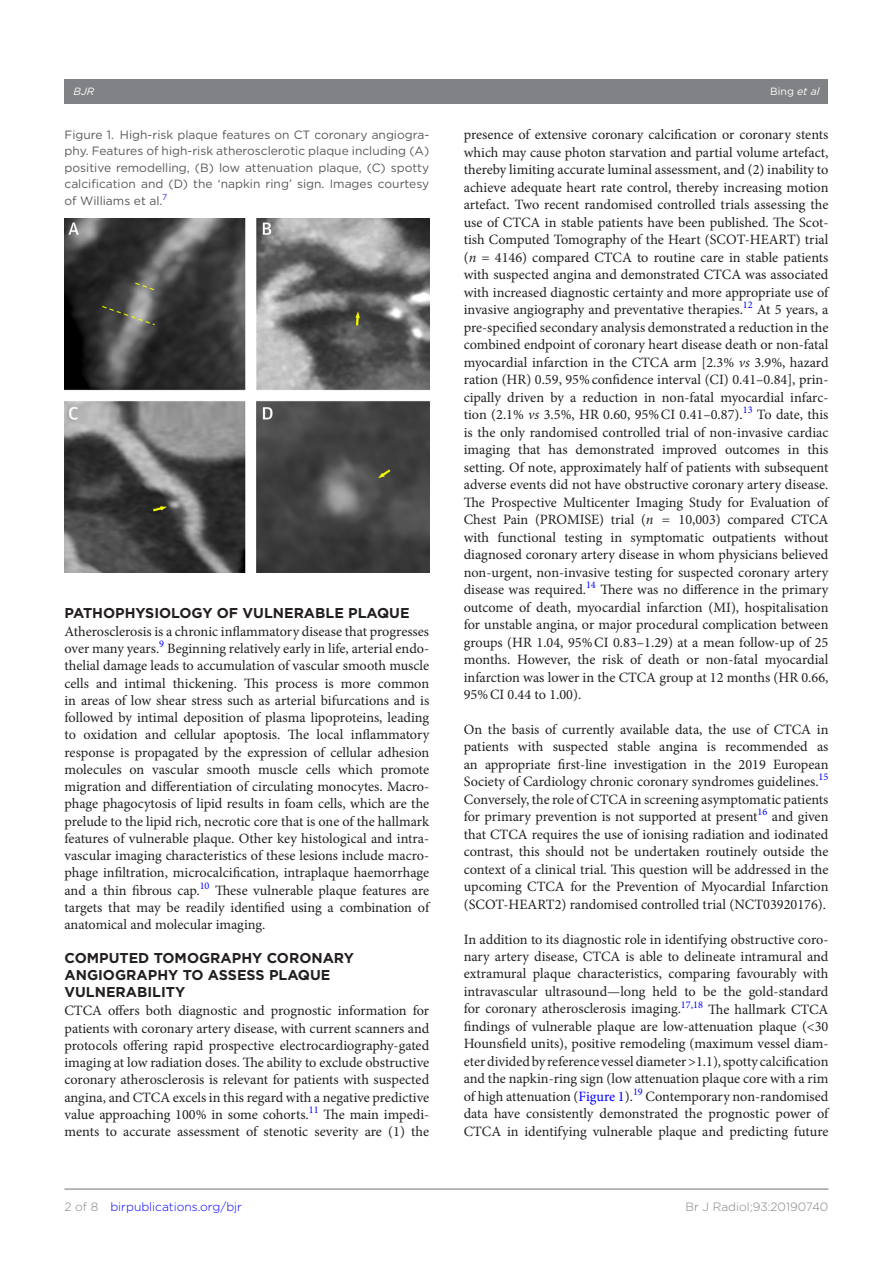
<style>
.page{position:relative;width:893px;height:1263px;background:#fff}
.page>*{position:absolute;margin:0;border:0;box-sizing:border-box;transform-origin:0 0}
.t1{font:14.25px/17.5px "Minion Pro";color:#231f20;text-align:justify}
.t2{font:700 14.25px/17.2px "Gotham";color:#231f20}
.t3{font:12px/16.5px "Gotham";color:#57585a;text-align:justify}
.t4{font:300 12px "Gotham";color:#00f}
.t5{font:300 12px "Gotham";color:#808285}
.t6{font:10.5px "Gotham";color:#fff}
.t7{font:italic 10.5px "Gotham";color:#fff}
.s1{font-style:italic}
.s2{color:#00f}
.s3{color:#808285}
</style>
<div class="page">
<hr style="left:64px;top:1188px;width:764px;height:2px;background:#808285">
<div style="left:64px;top:79px;width:764px;height:24px;background:#808285"></div>
<img style="left:64px;top:219px;width:365px;height:354px">
<p class="t7" style="left:74px;top:85px;width:22px">BJR</p>
<p class="t6" style="left:770px;top:85px;width:51px">Bing <span class="s1">et al</span></p>
<p class="t3" style="left:64px;top:126px;width:366px">Figure 1. High-risk plaque features on CT coronary angiogra&shy;phy. Features of high-risk atherosclerotic plaque including (A) positive remodelling, (B) low attenuation plaque, (C) spotty calcification and (D) the ‘napkin ring’ sign. Images courtesy of Williams et al.<sup>7</sup></p>
<p class="t2" style="left:64px;top:604px;width:347px">PATHOPHYSIOLOGY OF VULNERABLE PLAQUE</p>
<p class="t1" style="left:64px;top:623px;width:366px">Atherosclerosis is a chronic inflammatory disease that progresses over many years.<sup>9</sup> Beginning relatively early in life, arterial endo&shy;thelial damage leads to accumulation of vascular smooth muscle cells and intimal thickening. This process is more common in areas of low shear stress such as arterial bifurcations and is followed by intimal deposition of plasma lipoproteins, leading to oxidation and cellular apoptosis. The local inflammatory response is propagated by the expression of cellular adhesion molecules on vascular smooth muscle cells which promote migration and differentiation of circulating monocytes. Macro&shy;phage phagocytosis of lipid results in foam cells, which are the prelude to the lipid rich, necrotic core that is one of the hallmark features of vulnerable plaque. Other key histological and intra&shy;vascular imaging characteristics of these lesions include macro&shy;phage infiltration, microcalcification, intraplaque haemorrhage and a thin fibrous cap.<sup>10</sup> These vulnerable plaque features are targets that may be readily identified using a combination of anatomical and molecular imaging.</p>
<p class="t2" style="left:65px;top:949px;width:291px">COMPUTED TOMOGRAPHY CORONARY<br>ANGI OGRAPHY TO ASSESS PLAQUE<br>VULNERABI LITY</p>
<p class="t1" style="left:65px;top:1002px;width:366px">CTCA offers both diagnostic and prognostic information for patients with coronary artery disease, with current scanners and protocols offering rapid prospective electrocardiography-gated imaging at low radiation doses. The ability to exclude obstructive coronary atherosclerosis is relevant for patients with suspected angina, and CTCA excels in this regard with a negative predictive value approaching 100% in some cohorts.<sup>11</sup> The main impedi&shy;ments to accurate assessment of stenotic severity are (1) the</p>
<p class="t1" style="left:464px;top:126px;width:366px">presence of extensive coronary calcification or coronary stents which may cause photon starvation and partial volume artefact, thereby limiting accurate luminal assessment, and (2) inability to achieve adequate heart rate control, thereby increasing motion artefact. Two recent randomised controlled trials assessing the use of CTCA in stable patients have been published. The Scot&shy;tish Computed Tomography of the Heart (SCOT-HEART) trial (<span class="s1">n</span> = 4146) compared CTCA to routine care in stable patients with suspected angina and demonstrated CTCA was associated with increased diagnostic certainty and more appropriate use of invasive angiography and preventative therapies.<sup>12</sup> At 5 years, a pre-specified secondary analysis demonstrated a reduction in the combined endpoint of coronary heart disease death or non-fatal myocardial infarction in the CTCA arm [2.3% <span class="s1">vs</span> 3.9%, hazard ration (HR) 0.59, 95%confidence interval (CI) 0.41–0.84], prin&shy;cipally driven by a reduction in non-fatal myocardial infarc&shy;tion (2.1% <span class="s1">vs</span> 3.5%, HR 0.60, 95%CI 0.41–0.87).<sup>13</sup> To date, this is the only randomised controlled trial of non-invasive cardiac imaging that has demonstrated improved outcomes in this setting. Of note, approximately half of patients with subsequent adverse events did not have obstructive coronary artery disease.<br>The Prospective Multicenter Imaging Study for Evaluation of Chest Pain (PROMISE) trial (<span class="s1">n</span> = 10,003) compared CTCA with functional testing in symptomatic outpatients without diagnosed coronary artery disease in whom physicians believed non-urgent, non-invasive testing for suspected coronary artery disease was required.<sup>14</sup> There was no difference in the primary outcome of death, myocardial infarction (MI), hospitalisation for unstable angina, or major procedural complication between groups (HR 1.04, 95%CI 0.83–1.29) at a mean follow-up of 25 months. However, the risk of death or non-fatal myocardial infarction was lower in the CTCA group at 12 months (HR 0.66, 95%CI 0.44 to 1.00).</p>
<p class="t1" style="left:464px;top:720px;width:366px">On the basis of currently available data, the use of CTCA in patients with suspected stable angina is recommended as an appropriate first-line investigation in the 2019 European Society of Cardiology chronic coronary syndromes guidelines.<sup>15<br></sup>Conversely, the role of CTCA in screening asymptomatic patients for primary prevention is not supported at present<sup>16</sup> and given that CTCA requires the use of ionising radiation and iodinated contrast, this should not be undertaken routinely outside the context of a clinical trial. This question will be addressed in the upcoming CTCA for the Prevention of Myocardial Infarction (SCOT-HEART2) randomised controlled trial (NCT03920176).</p>
<p class="t1" style="left:464px;top:930px;width:366px">In addition to its diagnostic role in identifying obstructive coro&shy;nary artery disease, CTCA is able to delineate intramural and extramural plaque characteristics, comparing favourably with intravascular ultrasound—long held to be the gold-standard for coronary atherosclerosis imaging.<sup>17,18</sup> The hallmark CTCA findings of vulnerable plaque are low-attenuation plaque (&lt;30<br>Hounsfield units), positive remodeling (maximum vessel diam&shy;eter divided by reference vessel diameter &gt;1.1), spotty calcification and the napkin-ring sign (low attenuation plaque core with a rim of high attenuation (<span class="s2">Figure 1</span>).<sup>19</sup> Contemporary non-randomised data have consistently demonstrated the prognostic power of CTCA in identifying vulnerable plaque and predicting future</p>
<p class="t4" style="left:64px;top:1199px;width:179px"><span class="s3">2 of 8</span> birpublications.org/bjr</p>
<p class="t5" style="left:685px;top:1199px;width:144px">Br J Radiol;93:20190740</p>
</div>
